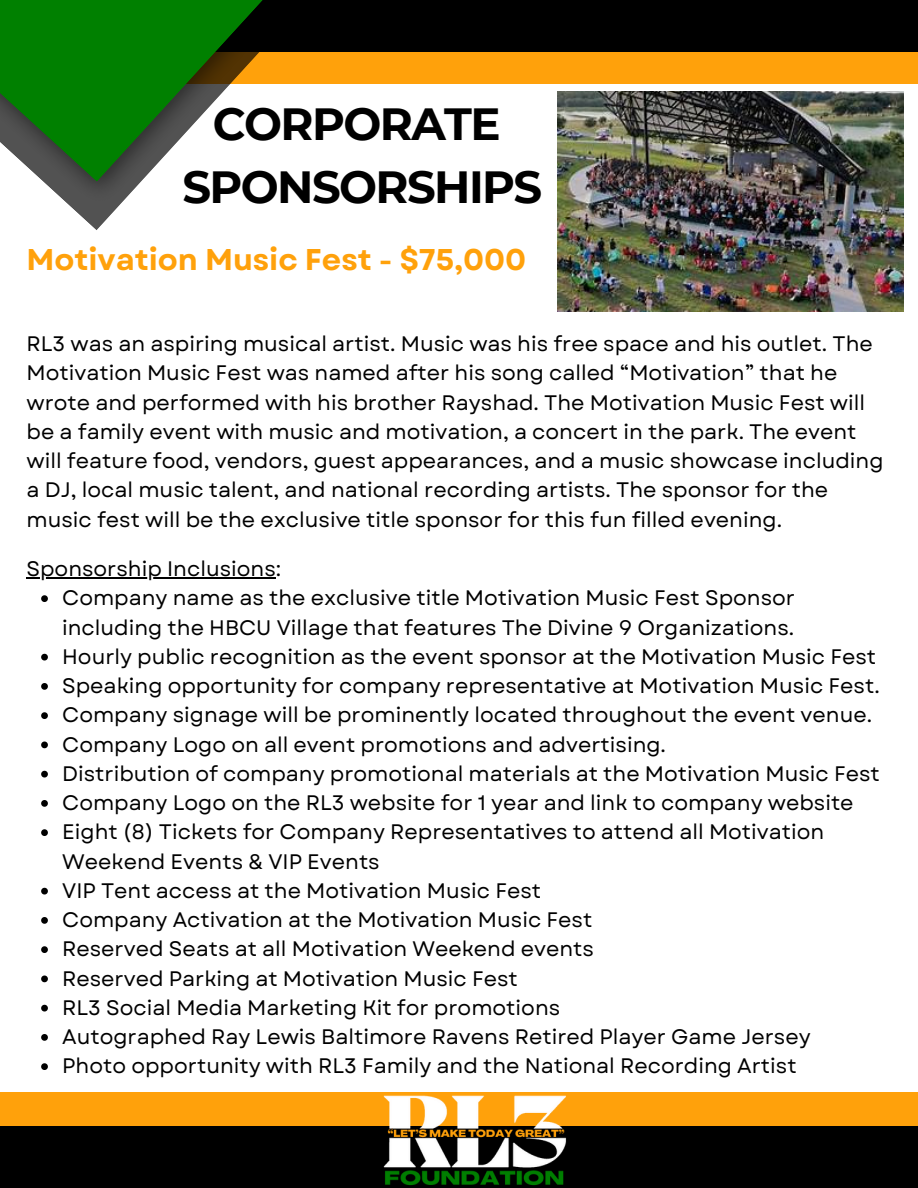
<style>
.page{position:relative;width:918px;height:1188px;background:#fff}
.page>*{position:absolute;margin:0;border:0;box-sizing:border-box;transform-origin:0 0}
.t1{font:700 45px/63px "Montserrat";letter-spacing:-.035em;color:#000;text-align:center}
.t2{font:700 30px "Garet";color:#ffa10b}
.t3{font:21px/29.2px "Garet";color:#000}
</style>
<div class="page">
<div style="left:80px;top:49px;width:838px;height:35px;background:#ffa10b"></div>
<div style="left:0;top:1092px;width:918px;height:47px;background:#ffa10b"></div>
<div style="left:91px;top:0;width:827px;height:52px;background:#000"></div>
<div style="left:0;top:1127px;width:918px;height:61px;background:#000"></div>
<img style="left:44px;top:182px;width:97px;height:34px">
<svg style="left:0;top:0;width:263px;height:182px;fill:#008000"></svg>
<hr style="left:27px;top:577px;width:249px;height:1px;background:#000">
<svg style="left:41px;top:595px;width:7px;height:7px"></svg>
<svg style="left:41px;top:654px;width:7px;height:7px"></svg>
<svg style="left:41px;top:683px;width:7px;height:7px"></svg>
<svg style="left:41px;top:712px;width:7px;height:7px"></svg>
<svg style="left:41px;top:742px;width:7px;height:6px"></svg>
<svg style="left:41px;top:771px;width:7px;height:7px"></svg>
<svg style="left:41px;top:800px;width:7px;height:7px"></svg>
<svg style="left:41px;top:829px;width:7px;height:7px"></svg>
<svg style="left:41px;top:888px;width:7px;height:7px"></svg>
<svg style="left:41px;top:917px;width:7px;height:7px"></svg>
<svg style="left:41px;top:946px;width:7px;height:7px"></svg>
<svg style="left:41px;top:976px;width:7px;height:6px"></svg>
<svg style="left:41px;top:1005px;width:7px;height:7px"></svg>
<svg style="left:41px;top:1034px;width:7px;height:7px"></svg>
<svg style="left:41px;top:1063px;width:7px;height:7px"></svg>
<img style="left:557px;top:92px;width:347px;height:219px">
<img style="left:377px;top:1095px;width:194px;height:91px">
<p class="t1" style="left:182px;top:93px;width:361px">CORPORATE<br>SPONSORSHIPS</p>
<p class="t2" style="left:27px;top:238px;width:501px">Motivation Music Fest - $75,000</p>
<h1 class="t3" style="left:27px;top:329px;width:858px">RL3 was an aspiring musical artist. Music was his free space and his outlet. The Motivation Music Fest was named after his song called “Motivation” that he wrote and performed with his brother Rayshad. The Motivation Music Fest will be a family event with music and motivation, a concert in the park. The event will feature food, vendors, guest appearances, and a music showcase including a DJ, local music talent, and national recording artists. The sponsor for the music fest will be the exclusive title sponsor for this fun filled evening.</h1>
<h2 class="t3" style="left:27px;top:554px;width:256px">Sponsorship Inclusions:</h2>
<p class="t3" style="left:62px;top:584px;width:734px">Company name as the exclusive title Motivation Music Fest Sponsor including the HBCU Village that features The Divine 9 Organizations.</p>
<p class="t3" style="left:62px;top:642px;width:816px">Hourly public recognition as the event sponsor at the Motivation Music Fest</p>
<p class="t3" style="left:62px;top:671px;width:819px">Speaking opportunity for company representative at Motivation Music Fest.</p>
<p class="t3" style="left:62px;top:701px;width:811px">Company signage will be prominently located throughout the event venue.</p>
<p class="t3" style="left:62px;top:730px;width:605px">Company Logo on all event promotions and advertising.</p>
<p class="t3" style="left:62px;top:759px;width:819px">Distribution of company promotional materials at the Motivation Music Fest</p>
<p class="t3" style="left:62px;top:788px;width:793px">Company Logo on the RL3 website for 1 year and link to company website</p>
<p class="t3" style="left:62px;top:818px;width:764px">Eight (8) Tickets for Company Representatives to attend all Motivation<br>Weekend Events &amp; VIP Events</p>
<p class="t3" style="left:62px;top:876px;width:481px">VIP Tent access at the Motivation Music Fest</p>
<p class="t3" style="left:62px;top:905px;width:532px">Company Activation at the Motivation Music Fest</p>
<p class="t3" style="left:62px;top:935px;width:533px">Reserved Seats at all Motivation Weekend events</p>
<p class="t3" style="left:62px;top:964px;width:457px">Reserved Parking at Motivation Music Fest</p>
<p class="t3" style="left:62px;top:993px;width:500px">RL3 Social Media Marketing Kit for promotions</p>
<p class="t3" style="left:62px;top:1022px;width:750px">Autographed Ray Lewis Baltimore Ravens Retired Player Game Jersey</p>
<p class="t3" style="left:62px;top:1052px;width:736px">Photo opportunity with RL3 Family and the National Recording Artist</p>
</div>
